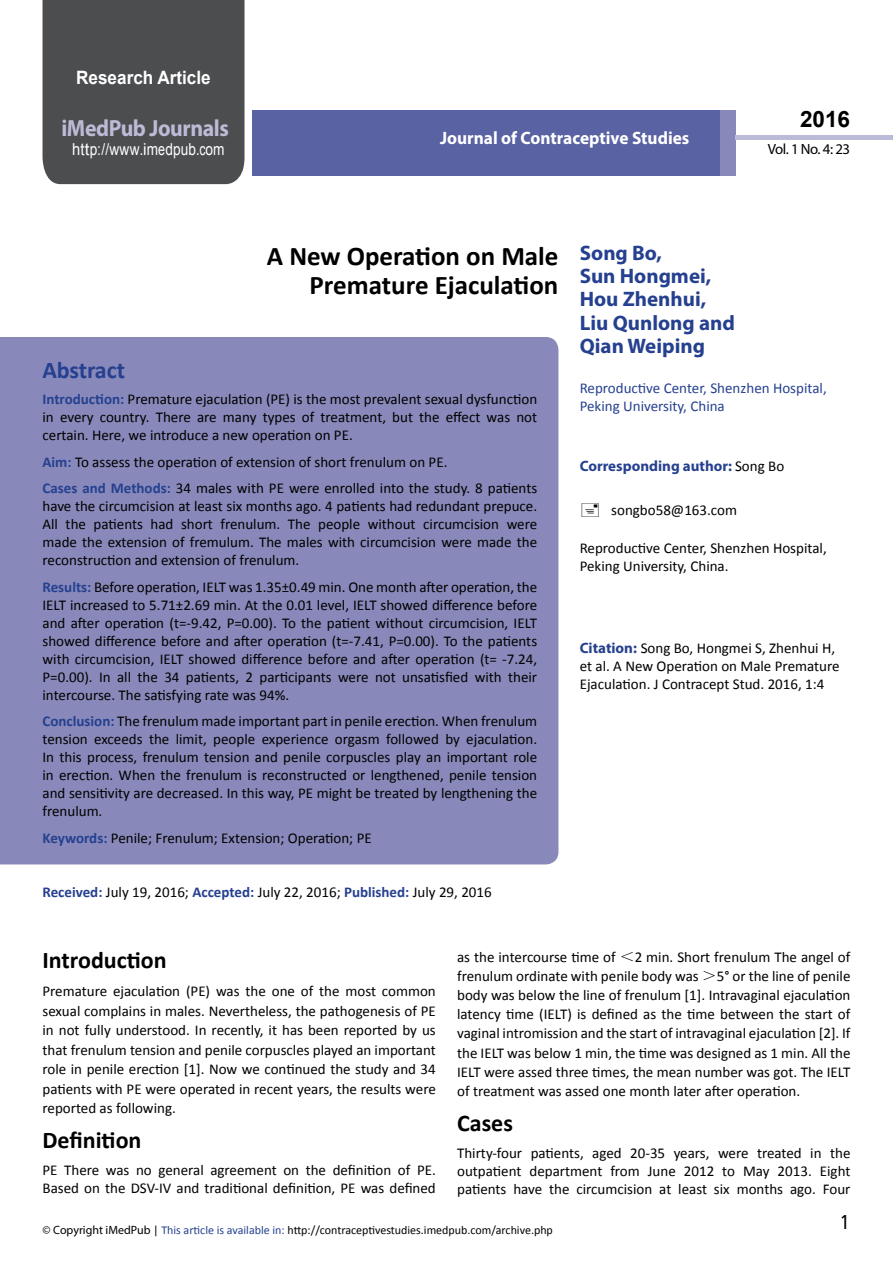
<style>
.page{position:relative;width:893px;height:1263px;background:#fff}
.page>*{position:absolute;margin:0;border:0;box-sizing:border-box;transform-origin:0 0}
.t1{font:700 27px/29.7px "Calibri";color:#000;text-align:right}
.t2{font:25.5px "Tunga";color:#000}
.t3{font:700 24px "Calibri";color:#000}
.t4{font:700 24px "Calibri";letter-spacing:-.005em;color:#25408f}
.t5{font:700 23.4px "Myriad Pro";letter-spacing:-.02em;color:#bcbbd7;scale:.93 1}
.t6{font:700 22.5px "Arial";color:#000}
.t7{font:700 21px/23.4px "Myriad Pro";color:#25408f}
.t8{font:700 18.45px "Arial";color:#fff;scale:.93 1}
.t9{font:700 18px "Myriad Pro";color:#fff;scale:.96 1}
.t10{font:16.5px "Arial";letter-spacing:.01em;color:#fff;scale:.89 1}
.t11{font:15px/18px "Calibri";color:#000;text-align:justify}
.t12{font:15px/18px "Calibri";color:#25408f}
.t13{font:700 15px "Myriad Pro";color:#25408f}
.t14{font:14.85px "Myriad Pro";letter-spacing:-.03em;color:#000}
.t15{font:12px "Calibri";color:#000}
.s1{font-family:"Calibri"}
.s2{font-weight:700;color:#25408f}
.s3{font-family:"Calibri";font-weight:400;color:#000}
.s4{font-family:"Myriad Pro";font-weight:700;color:#25408f}
.s5{font-family:"Sim Sun"}
.s6{font-family:"Myriad Pro"}
.s7{color:#25408f}
</style>
<div class="page">
<div style="left:43px;top:0;width:201px;height:184px;background:#4c4d4f"></div>
<div style="left:252px;top:110px;width:469px;height:66px;background:#5962a2"></div>
<div style="left:720px;top:110px;width:16px;height:66px;background:#8889ba"></div>
<div style="left:736px;top:135px;width:157px;height:5px;background:#bcbbd7"></div>
<div style="left:0;top:337px;width:558px;height:527px;background:#8889ba"></div>
<p class="t8" style="left:76px;top:65px;width:146px">Research Article</p>
<h3 class="t5" style="left:61px;top:113px;width:181px">iMedPub Journals</h3>
<p class="t10" style="left:72px;top:139px;width:173px">http://www<span class="s1">.</span>imedpub<span class="s1">.</span>com</p>
<p class="t9" style="left:440px;top:126px;width:261px">Journal of Contraceptive Studies</p>
<h3 class="t6" style="left:800px;top:104px;width:52px">2016</h3>
<p class="t14" style="left:768px;top:140px;width:84px">Vol. 1 No. 4: 23</p>
<h1 class="t1" style="left:267px;top:241px;width:293px">A New Operation on Male<br>Premature Ejaculation</h1>
<h3 class="t4" style="left:43px;top:354px;width:84px">Abstract</h3>
<p class="t11" style="left:43px;top:390px;width:496px"><span class="s2">Introduction:</span> Premature ejaculation (PE) is the most prevalent sexual dysfunction in every country. There are many types of treatment, but the effect was not certain. Here, we introduce a new operation on PE.</p>
<p class="t11" style="left:43px;top:449px;width:496px;line-height:26.5px"><span class="s2">Aim:</span> To assess the operation of extension of short frenulum on PE.<br><span class="s2">Cases and Methods:</span> 34 males with PE were enrolled into the study. 8 patients</p>
<p class="t11" style="left:43px;top:497px;width:496px">have the circumcision at least six months ago. 4 patients had redundant prepuce.<br>All the patients had short frenulum. The people without circumcision were made the extension of fremulum. The males with circumcision were made the reconstruction and extension of frenulum.</p>
<p class="t11" style="left:43px;top:578px;width:496px"><span class="s2">Results:</span> Before operation, IELT was 1.35±0.49 min. One month after operation, the IELT increased to 5.71±2.69 min. At the 0.01 level, IELT showed difference before and after operation (t=-9.42, P=0.00). To the patient without circumcision, IELT showed difference before and after operation (t=-7.41, P=0.00). To the patients with circumcision, IELT showed difference before and after operation (t= -7.24, P=0.00). In all the 34 patients, 2 participants were not unsatisfied with their intercourse. The satisfying rate was 94%.</p>
<p class="t11" style="left:43px;top:712px;width:496px"><span class="s2">Conclusion:</span> The frenulum made important part in penile erection. When frenulum tension exceeds the limit, people experience orgasm followed by ejaculation.<br>In this process, frenulum tension and penile corpuscles play an important role in erection. When the frenulum is reconstructed or lengthened, penile tension and sensitivity are decreased. In this way, PE might be treated by lengthening the frenulum.</p>
<p class="t11" style="left:43px;top:829px;width:331px"><span class="s2">Keywords:</span> Penile; Frenulum; Extension; Operation; PE</p>
<p class="t11" style="left:43px;top:883px;width:451px"><span class="s2">Received:</span> July 19, 2016; <span class="s2">Accepted:</span> July 22, 2016; <span class="s2">Published:</span> July 29, 2016</p>
<h3 class="t7" style="left:580px;top:240px;width:157px">Song Bo,<br>Sun Hongmei,<br>Hou Zhenhui,<br>Liu Qunlong and<br>Qian Weiping</h3>
<p class="t12" style="left:580px;top:379px;width:248px">Reproductive Center, Shenzhen Hospital,<br>Peking University, China</p>
<p class="t13" style="left:580px;top:456px;width:206px">Corresponding author: <span class="s3">Song Bo</span></p>
<p class="t11" style="left:611px;top:501px;width:127px">songbo58@163.com</p>
<p class="t11" style="left:580px;top:539px;width:248px">Reproductive Center, Shenzhen Hospital,<br>Peking University, China.</p>
<p class="t11" style="left:580px;top:639px;width:261px;text-align:left"><span class="s4">Citation:</span> Song Bo, Hongmei S, Zhenhui H, et al. A New Operation on Male Premature<br>Ejaculation. J Contracept Stud. 2016, 1:4</p>
<h3 class="t3" style="left:43px;top:945px;width:126px">Introduction</h3>
<p class="t11" style="left:43px;top:982px;width:395px;line-height:19.5px">Premature ejaculation (PE) was the one of the most common sexual complains in males. Nevertheless, the pathogenesis of PE in not fully understood. In recently, it has been reported by us that frenulum tension and penile corpuscles played an important role in penile erection [1]. Now we continued the study and 34 patients with PE were operated in recent years, the results were reported as following.</p>
<h3 class="t3" style="left:43px;top:1125px;width:100px">Definition</h3>
<p class="t11" style="left:43px;top:1161px;width:395px">PE There was no general agreement on the definition of PE.<br>Based on the DSV-IV and traditional definition, PE was defined</p>
<p class="t11" style="left:457px;top:947px;width:395px;line-height:19.2px">as the intercourse time of <span class="s5">＜</span>2 min. Short frenulum The angel of frenulum ordinate with penile body was <span class="s5">＞</span>5° or the line of penile body was below the line of frenulum [1]. Intravaginal ejaculation latency time (IELT) is defined as the time between the start of vaginal intromission and the start of intravaginal ejaculation [2]. If the IELT was below 1 min, the time was designed as 1 min. All the IELT were assed three times, the mean number was got. The IELT of treatment was assed one month later after operation.</p>
<h3 class="t3" style="left:457px;top:1108px;width:57px">Cases</h3>
<p class="t11" style="left:457px;top:1143px;width:395px">Thirty-four patients, aged 20-35 years, were treated in the outpatient department from June 2012 to May 2013. Eight patients have the circumcision at least six months ago. Four</p>
<p class="t15" style="left:43px;top:1223px;width:512px"><span class="s6">© Copyright iMedPub</span> | <span class="s7">This article is available in:</span> http://contraceptivestudies.imedpub.com/archive.php</p>
<h2 class="t2" style="left:841px;top:1205px;width:9px">1</h2>
</div>
